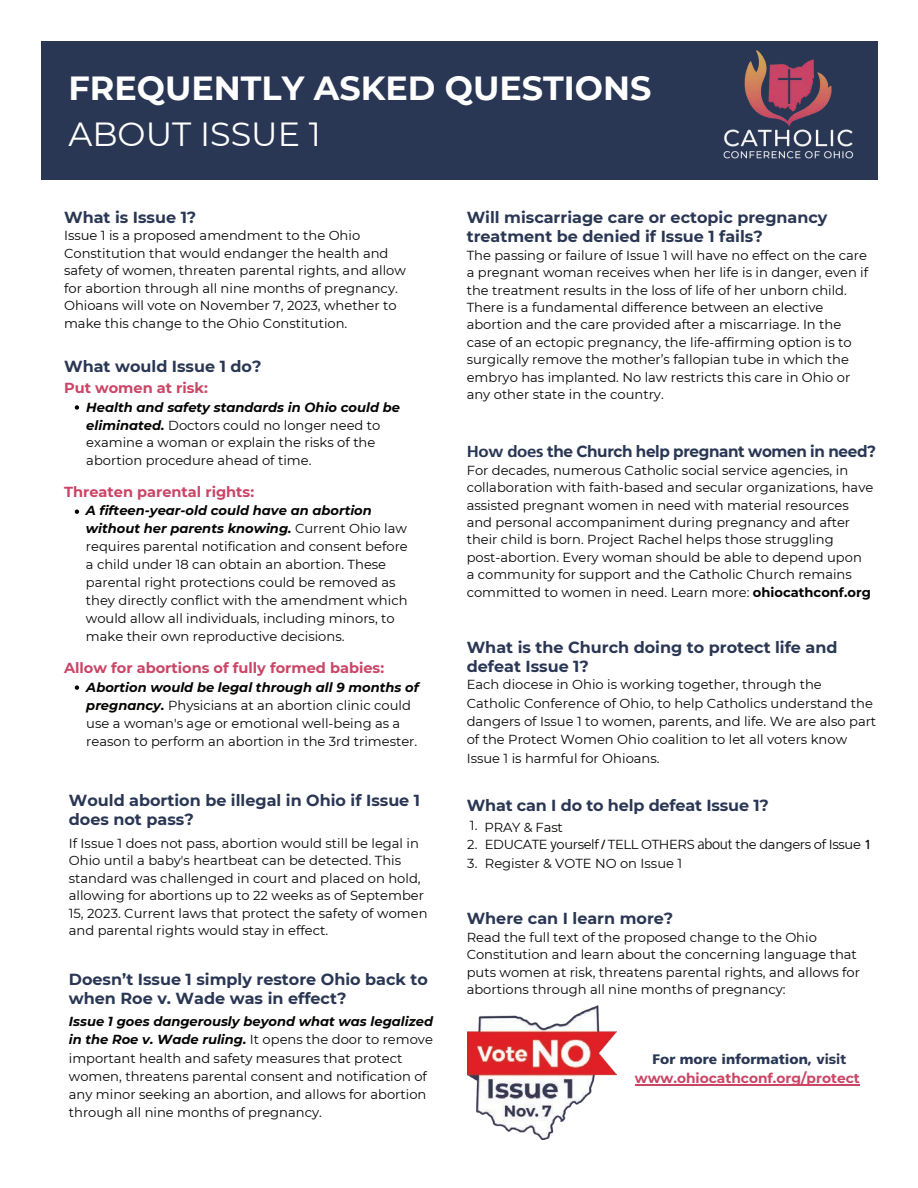
<style>
.page{position:relative;width:918px;height:1188px;background:#fff}
.page>*{position:absolute;margin:0;border:0;box-sizing:border-box;transform-origin:0 0}
.t1{font:700 33.45px/45.8px "Montserrat";color:#fff}
.t2{font:700 16.05px/18.6px "Montserrat";color:#2a3754}
.t3{font:700 16.05px "Montserrat";letter-spacing:-.025em;color:#2a3754;scale:.95 1}
.t4{font:700 14.55px "Montserrat";color:#ca4566}
.t5{font:700 13.8px/18.9px "Montserrat";color:#ca4566;text-align:center}
.t6{font:13.05px/17.4px "Montserrat";color:#040503}
.t7{font:13.05px/17.1px "Montserrat";letter-spacing:-.03em;color:#040503}
.s1{font-weight:400}
.s2{font-weight:700;font-style:italic}
.s3{font-family:"Frutiger LT Std"}
.s4{font-weight:700}
.s5{font-family:"Frutiger LT Std";font-weight:300;font-size:14.55px}
.s6{font-family:"Frutiger LT Std";font-weight:900;color:#2a3754}
.s7{color:#2a3754}
</style>
<div class="page">
<div style="left:41px;top:41px;width:837px;height:138px;background:#2a3754"></div>
<img style="left:724px;top:50px;width:130px;height:109px">
<img style="left:467px;top:1005px;width:150px;height:134px">
<svg style="left:75px;top:405px;width:4px;height:5px"></svg>
<svg style="left:75px;top:510px;width:4px;height:4px"></svg>
<svg style="left:75px;top:685px;width:4px;height:5px"></svg>
<hr style="left:635px;top:1085px;width:225px;height:1px;background:#ca4566">
<p class="t1" style="left:68px;top:63px;width:584px">FREQUENTLY ASKED QUESTIONS<br><span class="s1">ABOUT ISSUE 1</span></p>
<p class="t2" style="left:64px;top:207px;width:134px">What is Issue 1?</p>
<p class="t6" style="left:64px;top:227px;width:343px">Issue 1 is a proposed amendment to the Ohio Constitution that would endanger the health and safety of women, threaten parental rights, and allow for abortion through all nine months of pregnancy.<br>Ohioans will vote on November 7, 2023, whether to make this change to the Ohio Constitution.</p>
<p class="t2" style="left:64px;top:356px;width:199px">What would Issue 1 do?</p>
<p class="t4" style="left:64px;top:377px;width:145px">Put women at risk:</p>
<p class="t6" style="left:86px;top:398px;width:315px;line-height:17.9px"><span class="s2">Health and safety standards in Ohio could be eliminated.</span> Doctors could no longer need to examine a woman or explain the risks of the abortion procedure ahead of time.</p>
<p class="t6" style="left:86px;top:501px;width:323px;line-height:18px"><span class="s2">A fifteen-year-old could have an abortion without her parents knowing.</span> Current Ohio law requires parental notification and consent before a child under 18 can obtain an abortion. These parental right protections could be removed as they directly conflict with the amendment which would allow all individuals, including minors, to make their own reproductive decisions.</p>
<p class="t4" style="left:64px;top:481px;width:192px">Threaten parental rights:</p>
<p class="t4" style="left:64px;top:657px;width:322px">Allow for abortions of fully formed babies:</p>
<p class="t6" style="left:86px;top:678px;width:334px;line-height:18px"><span class="s2">Abortion would be legal through all 9 months of pregnancy.</span> Physicians at an abortion clinic could use a woman's age or emotional well-being as a reason to perform an abortion in the 3rd trimester.</p>
<p class="t2" style="left:69px;top:790px;width:353px">Would abortion be illegal in Ohio if Issue 1 does not pass?</p>
<p class="t6" style="left:69px;top:834px;width:360px">If Issue 1 does not pass, abortion would still be legal in Ohio until a baby's heartbeat can be detected. This standard was challenged in court and placed on hold, allowing for abortions up to 22 weeks as of September 15, 2023. Current laws that protect the safety of women and parental rights would stay in effect.</p>
<p class="t2" style="left:69px;top:969px;width:361px;line-height:19px">Doesn’t Issue 1 simply restore Ohio back to when Roe v. Wade was in effect?</p>
<p class="t6" style="left:69px;top:1012px;width:366px;line-height:18.3px"><span class="s2">Issue 1 goes dangerously beyond what was legalized in the Roe v. Wade ruling.</span> It opens the door to remove important health and safety measures that protect women, threatens parental consent and notification of any minor seeking an abortion, and allows for abortion through all nine months of pregnancy.</p>
<p class="t2" style="left:467px;top:207px;width:362px">Will miscarriage care or ectopic pregnancy treatment be denied if Issue 1 fails?</p>
<p class="t6" style="left:467px;top:246px;width:403px">The passing or failure of Issue 1 will have no effect on the care a pregnant woman receives when her life is in danger, even if the treatment results in the loss of life of her unborn child.<br>There is a fundamental difference between an elective abortion and the care provided after a miscarriage. In the case of an ectopic pregnancy, the life-affirming option is to surgically remove the mother’s fallopian tube in which the embryo has implanted. No law restricts this care in Ohio or any other state in the country.</p>
<p class="t3" style="left:467px;top:440px;width:432px"><span class="s3">How does</span> the Church help pregnant women in need?</p>
<p class="t6" style="left:467px;top:461px;width:408px">For decades, numerous Catholic social service agencies, in collaboration with faith-based and secular organizations, have assisted pregnant women in need with material resources and personal accompaniment during pregnancy and after their child is born. Project Rachel helps those struggling post-abortion. Every woman should be able to depend upon<br>a community for support and the Catholic Church remains committed to women in need. Learn more: <span class="s4">ohiocathconf.org</span></p>
<p class="t2" style="left:467px;top:638px;width:372px">What is the Church doing to protect life and defeat Issue 1?</p>
<p class="t6" style="left:467px;top:675px;width:411px;line-height:18.3px">Each diocese in Ohio is working together, through the Catholic Conference of Ohio, to help Catholics understand the dangers of Issue 1 to women, parents, and life. We are also part of the Protect Women Ohio coalition to let all voters know Issue 1 is harmful for Ohioans.</p>
<p class="t2" style="left:467px;top:795px;width:304px">What can I do to help defeat Issue 1?</p>
<p class="t6" style="left:467px;top:816px;width:12px;line-height:18.9px;text-align:justify">1.<br>2.<br>3.</p>
<p class="t7" style="left:484px;top:818px;width:389px">PRAY &amp; Fast<br>EDUCATE <span class="s5">y</span>ourself <span class="s3">/</span> TELL OTHERS <span class="s5">about</span> the dangers of Issue <span class="s3">1</span></p>
<p class="t6" style="left:485px;top:854px;width:199px">Register &amp; VOTE NO on Issue 1</p>
<p class="t2" style="left:467px;top:908px;width:208px">Where can I learn more?</p>
<p class="t6" style="left:467px;top:928px;width:395px">Read the full text of the proposed change to the Ohio Constitution and learn about the concerning language that puts women at risk, threatens parental rights, and allows for abortions through all nine months of pregnancy:</p>
<p class="t5" style="left:635px;top:1049px;width:227px"><span class="s6">For more information, v</span><span class="s7">isit </span>www.ohiocathconf.org/protect</p>
</div>
